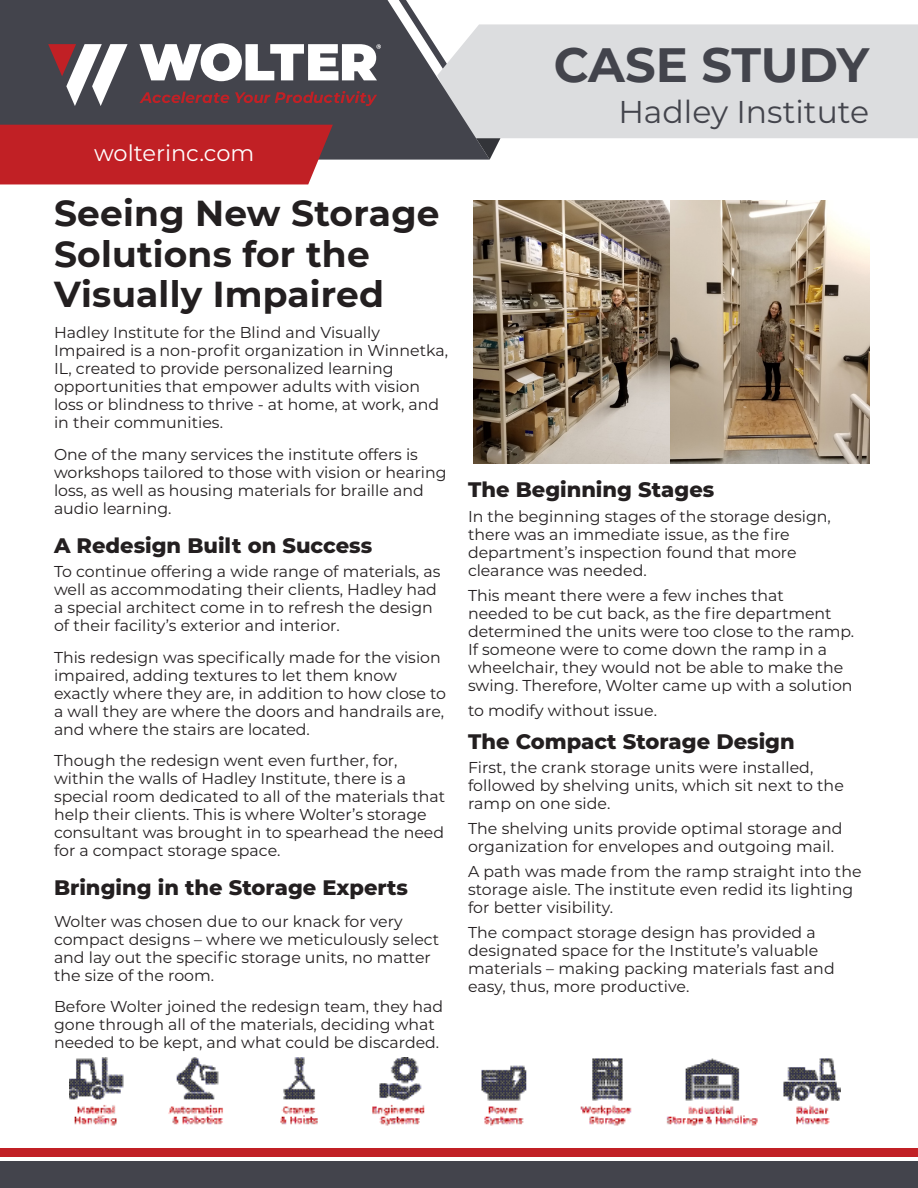
<style>
.page{position:relative;width:918px;height:1188px;background:#fff}
.page>*{position:absolute;margin:0;border:0;box-sizing:border-box;transform-origin:0 0}
.t1{font:700 48px "Montserrat";letter-spacing:-.01em;color:#43444c}
.t2{font:700 36px/40.5px "Montserrat";letter-spacing:.005em;color:#231f20}
.t3{font:31.5px "Montserrat";color:#43444c}
.t4{font:22.5px "Montserrat";color:#fff}
.t5{font:800 21px "Montserrat";color:#231f20}
.t6{font:15.75px/18px "Montserrat";color:#231f20}
</style>
<div class="page">
<div style="left:500px;top:24px;width:418px;height:114px;background:#dcdddf"></div>
<svg style="left:0;top:0;width:500px;height:184px"></svg>
<div style="left:0;top:1161px;width:918px;height:27px;background:#43444c"></div>
<div style="left:0;top:1148px;width:918px;height:8px;background:#c12025"></div>
<img style="left:473px;top:201px;width:396px;height:263px">
<img style="left:69px;top:1058px;width:772px;height:68px">
<p class="t4" style="left:94px;top:138px;width:162px">wolterinc.com</p>
<p class="t2" style="left:54px;top:192px;width:387px">Seeing New Storage<br>Solutions for the<br>Visually Impaired</p>
<p class="t6" style="left:54px;top:323px;width:396px">Hadley Institute for the Blind and Visually Impaired is a non-profit organization in Winnetka, IL, created to provide personalized learning opportunities that empower adults with vision loss or blindness to thrive - at home, at work, and in their communities.</p>
<p class="t6" style="left:54px;top:445px;width:394px">One of the many services the institute offers is workshops tailored to those with vision or hearing loss, as well as housing materials for braille and audio learning.</p>
<p class="t5" style="left:54px;top:530px;width:320px">A Redesign Built on Success</p>
<p class="t6" style="left:54px;top:562px;width:388px">To continue offering a wide range of materials, as well as accommodating their clients, Hadley had a special architect come in to refresh the design of their facility’s exterior and interior.</p>
<p class="t6" style="left:54px;top:648px;width:394px">This redesign was specifically made for the vision impaired, adding textures to let them know exactly where they are, in addition to how close to a wall they are where the doors and handrails are, and where the stairs are located.</p>
<p class="t6" style="left:54px;top:751px;width:393px">Though the redesign went even further, for, within the walls of Hadley Institute, there is a special room dedicated to all of the materials that help their clients. This is where Wolter’s storage consultant was brought in to spearhead the need for a compact storage space.</p>
<p class="t5" style="left:54px;top:873px;width:356px">Bringing in the Storage Experts</p>
<p class="t6" style="left:54px;top:912px;width:387px">Wolter was chosen due to our knack for very compact designs – where we meticulously select and lay out the specific storage units, no matter the size of the room.</p>
<p class="t6" style="left:54px;top:997px;width:391px">Before Wolter joined the redesign team, they had gone through all of the materials, deciding what needed to be kept, and what could be discarded.</p>
<p class="t1" style="left:554px;top:30px;width:317px">CASE STUDY</p>
<p class="t3" style="left:618px;top:90px;width:252px">Hadley Institute</p>
<p class="t5" style="left:468px;top:475px;width:248px">The Beginning Stages</p>
<p class="t6" style="left:468px;top:507px;width:364px">In the beginning stages of the storage design, there was an immediate issue, as the fire department’s inspection found that more clearance was needed.</p>
<p class="t6" style="left:468px;top:586px;width:388px">This meant there were a few inches that<br>needed to be cut back, as the fire department determined the units were too close to the ramp.<br>If someone were to come down the ramp in a wheelchair, they would not be able to make the swing. Therefore, Wolter came up with a solution</p>
<p class="t6" style="left:468px;top:701px;width:191px">to modify without issue.</p>
<p class="t5" style="left:468px;top:726px;width:328px">The Compact Storage Design</p>
<p class="t6" style="left:468px;top:758px;width:377px">First, the crank storage units were installed, followed by shelving units, which sit next to the ramp on one side.</p>
<p class="t6" style="left:468px;top:819px;width:376px">The shelving units provide optimal storage and organization for envelopes and outgoing mail.</p>
<p class="t6" style="left:468px;top:862px;width:395px">A path was made from the ramp straight into the storage aisle. The institute even redid its lighting for better visibility.</p>
<p class="t6" style="left:468px;top:923px;width:368px">The compact storage design has provided a designated space for the Institute’s valuable materials – making packing materials fast and easy, thus, more productive.</p>
</div>
